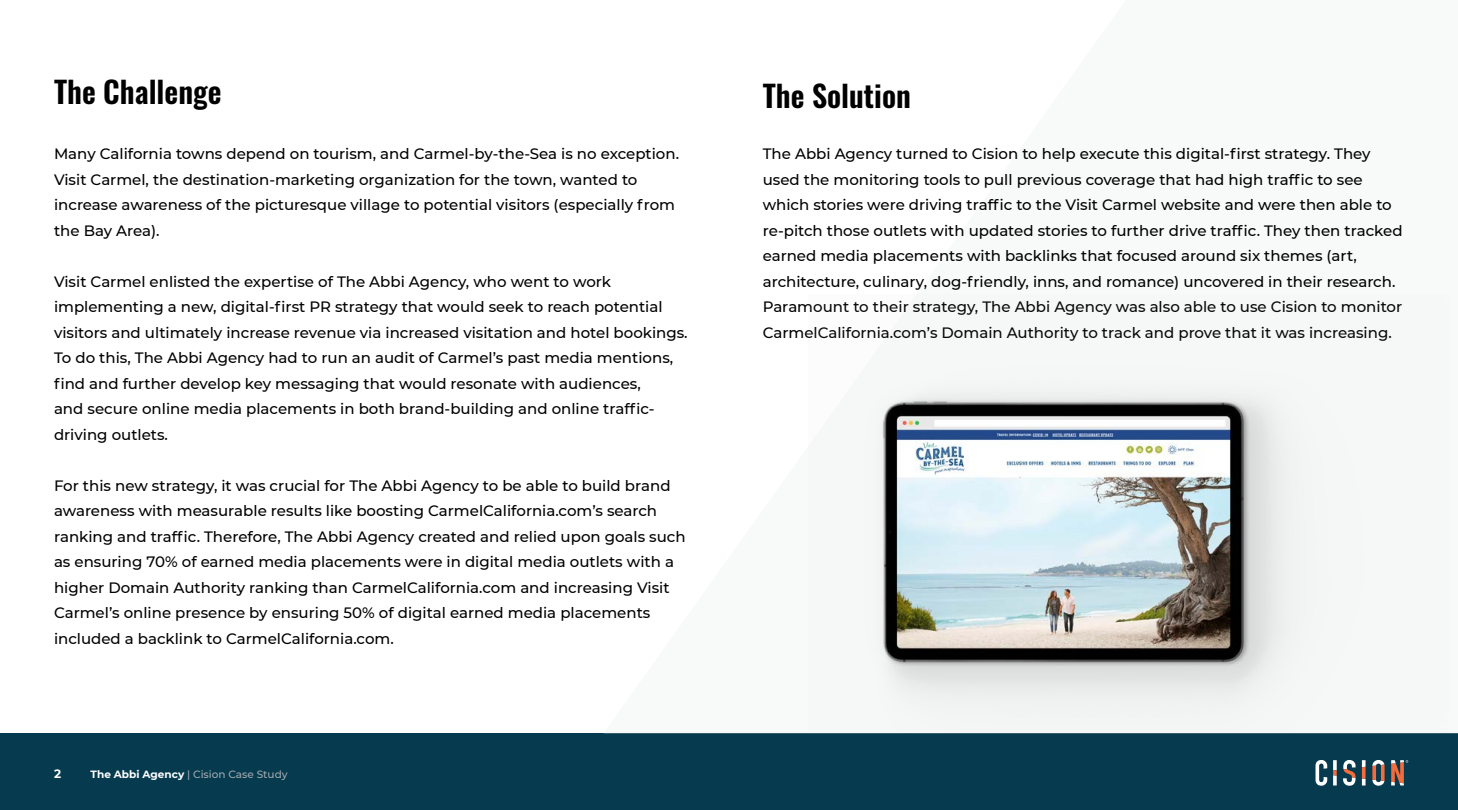
<style>
.page{position:relative;width:1458px;height:810px;background:#fff}
.page>*{position:absolute;margin:0;border:0;box-sizing:border-box;transform-origin:0 0}
.t1{font:600 30px "Oswald";color:#000}
.t2{font:500 15px/25.5px "Montserrat";color:#000}
.t3{font:700 12px "Montserrat";color:#fff}
.t4{font:500 10.5px "Montserrat";color:#a4a9ae}
.s1{font-weight:700;color:#fff}
</style>
<div class="page">
<div style="left:0;top:733px;width:1458px;height:77px;background:#053a4f"></div>
<svg style="left:1333px;top:760px;width:4px;height:10px"></svg>
<svg style="left:1333px;top:776px;width:4px;height:10px"></svg>
<svg style="left:1333px;top:770px;width:4px;height:6px"></svg>
<svg style="left:1343px;top:760px;width:13px;height:26px"></svg>
<svg style="left:1362px;top:779px;width:4px;height:7px"></svg>
<svg style="left:1362px;top:760px;width:4px;height:7px"></svg>
<svg style="left:1362px;top:767px;width:4px;height:12px"></svg>
<svg style="left:1372px;top:760px;width:13px;height:26px"></svg>
<svg style="left:1316px;top:760px;width:11px;height:26px"></svg>
<svg style="left:1391px;top:760px;width:17px;height:26px"></svg>
<img style="left:869px;top:378px;width:495px;height:353px">
<h1 class="t1" style="left:54px;top:76px;width:169px">The Challenge</h1>
<p class="t2" style="left:54px;top:140px;width:627px">Many California towns depend on tourism, and Carmel-by-the-Sea is no exception.<br>Visit Carmel, the destination-marketing organization for the town, wanted to increase awareness of the picturesque village to potential visitors (especially from the Bay Area).</p>
<p class="t2" style="left:54px;top:268px;width:635px">Visit Carmel enlisted the expertise of The Abbi Agency, who went to work implementing a new, digital-first PR strategy that would seek to reach potential visitors and ultimately increase revenue via increased visitation and hotel bookings.<br>To do this, The Abbi Agency had to run an audit of Carmel’s past media mentions, find and further develop key messaging that would resonate with audiences,<br>and secure online media placements in both brand-building and online traffic&shy;driving outlets.</p>
<p class="t2" style="left:54px;top:472px;width:633px">For this new strategy, it was crucial for The Abbi Agency to be able to build brand awareness with measurable results like boosting CarmelCalifornia.com’s search ranking and traffic. Therefore, The Abbi Agency created and relied upon goals such as ensuring 70% of earned media placements were in digital media outlets with a higher Domain Authority ranking than CarmelCalifornia.com and increasing Visit Carmel’s online presence by ensuring 50% of digital earned media placements included a backlink to CarmelCalifornia.com.</p>
<p class="t3" style="left:54px;top:765px;width:9px">2</p>
<p class="t4" style="left:91px;top:767px;width:199px"><span class="s1">The Abbi Agency</span> | Cision Case Study</p>
<h1 class="t1" style="left:763px;top:80px;width:150px">The Solution</h1>
<p class="t2" style="left:763px;top:140px;width:641px">The Abbi Agency turned to Cision to help execute this digital-first strategy. They used the monitoring tools to pull previous coverage that had high traffic to see which stories were driving traffic to the Visit Carmel website and were then able to re-pitch those outlets with updated stories to further drive traffic. They then tracked earned media placements with backlinks that focused around six themes (art, architecture, culinary, dog-friendly, inns, and romance) uncovered in their research.<br>Paramount to their strategy, The Abbi Agency was also able to use Cision to monitor CarmelCalifornia.com’s Domain Authority to track and prove that it was increasing.</p>
</div>
